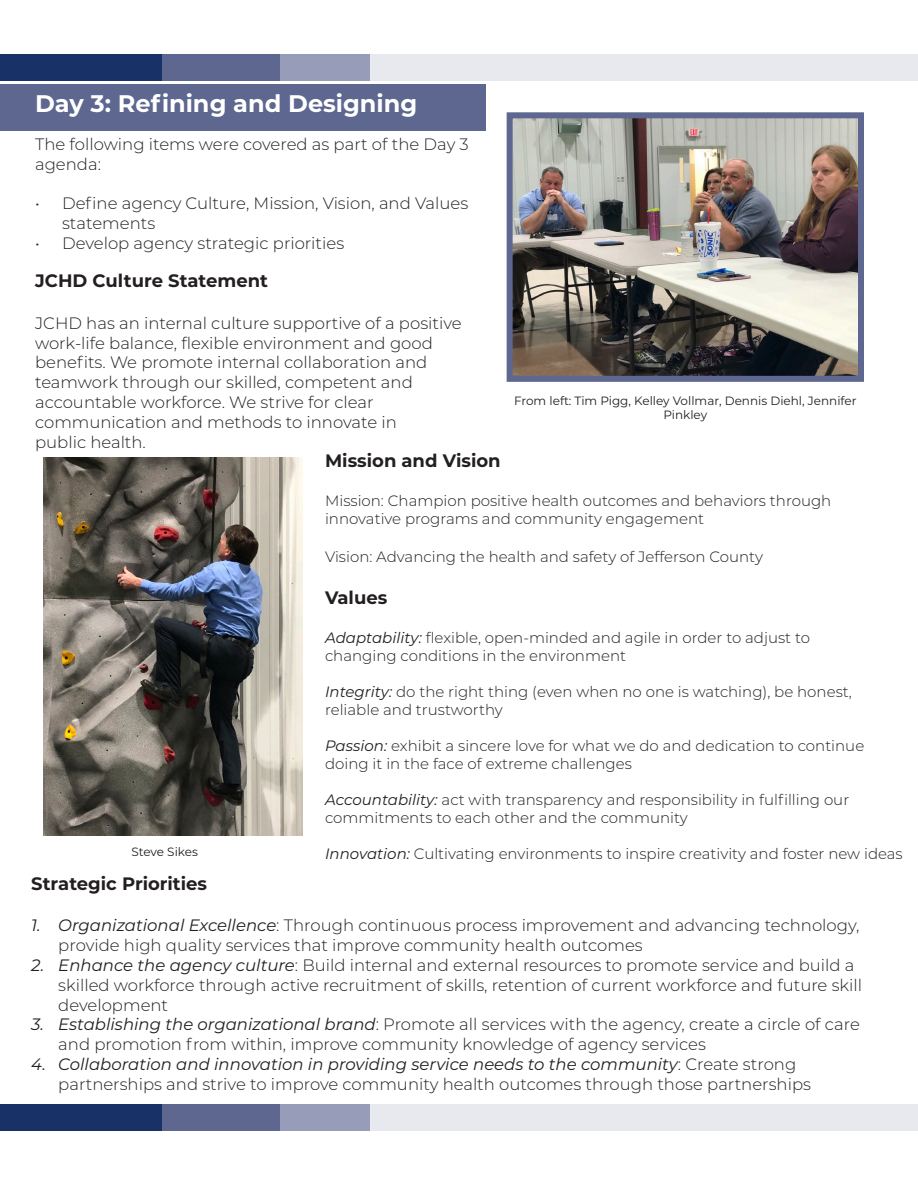
<style>
.page{position:relative;width:918px;height:1188px;background:#fff}
.page>*{position:absolute;margin:0;border:0;box-sizing:border-box;transform-origin:0 0}
.t1{font:700 24px "Montserrat";color:#fff}
.t2{font:700 18px "Montserrat";color:#231f20}
.t3{font:300 16.5px/19.8px "Montserrat";color:#231f20}
.t4{font:300 15px "Montserrat";color:#231f20}
.t5{font:12px/14.4px "Montserrat";color:#231f20;text-align:center}
.s1{font-weight:400;font-style:italic}
</style>
<div class="page">
<div style="left:0;top:54px;width:162px;height:27px;background:#183268"></div>
<div style="left:162px;top:54px;width:119px;height:27px;background:#5d678f"></div>
<div style="left:281px;top:54px;width:89px;height:27px;background:#979cb8"></div>
<div style="left:0;top:1104px;width:162px;height:27px;background:#183268"></div>
<div style="left:162px;top:1104px;width:119px;height:27px;background:#5d678f"></div>
<div style="left:281px;top:1104px;width:89px;height:27px;background:#979cb8"></div>
<div style="left:370px;top:54px;width:548px;height:27px;background:#e8e8ef"></div>
<div style="left:370px;top:1104px;width:548px;height:27px;background:#e8e8ef"></div>
<img style="left:514px;top:119px;width:343px;height:256px">
<div style="left:507px;top:112px;width:357px;height:270px;border:6px solid #5d678f"></div>
<div style="left:0;top:84px;width:486px;height:47px;background:#5d678f"></div>
<img style="left:43px;top:458px;width:259px;height:378px">
<p class="t1" style="left:35px;top:87px;width:384px">Day 3: Refining and Designing</p>
<p class="t3" style="left:35px;top:134px;width:435px">The following items were covered as part of the Day 3 agenda:</p>
<p class="t3" style="left:62px;top:193px;width:408px;text-indent:-27px">• Define agency Culture, Mission, Vision, and Values statements</p>
<p class="t3" style="left:35px;top:233px;width:311px">• Develop agency strategic priorities</p>
<p class="t2" style="left:35px;top:268px;width:235px">JCHD Culture Statement</p>
<p class="t3" style="left:35px;top:313px;width:428px">JCHD has an internal culture supportive of a positive work-life balance, flexible environment and good</p>
<p class="t3" style="left:35px;top:352px;width:394px">benefits. We promote internal collaboration and teamwork through our skilled, competent and</p>
<p class="t3" style="left:35px;top:392px;width:340px">accountable workforce. We strive for clear</p>
<p class="t3" style="left:35px;top:412px;width:363px">communication and methods to innovate in</p>
<p class="t3" style="left:35px;top:431px;width:112px">public health.</p>
<p class="t2" style="left:325px;top:447px;width:177px">Mission and Vision</p>
<p class="t4" style="left:325px;top:491px;width:508px">Mission: Champion positive health outcomes and behaviors through</p>
<p class="t4" style="left:325px;top:509px;width:380px">innovative programs and community engagement</p>
<p class="t4" style="left:325px;top:547px;width:439px">Vision: Advancing the health and safety of Jefferson County</p>
<p class="t2" style="left:325px;top:584px;width:64px">Values</p>
<p class="t4" style="left:325px;top:628px;width:486px"><span class="s1">Adaptability:</span> flexible, open-minded and agile in order to adjust to</p>
<p class="t4" style="left:325px;top:646px;width:303px">changing conditions in the environment</p>
<p class="t4" style="left:325px;top:682px;width:528px"><span class="s1">Integrity:</span> do the right thing (even when no one is watching), be honest,</p>
<p class="t4" style="left:325px;top:700px;width:179px">reliable and trustworthy</p>
<p class="t4" style="left:325px;top:736px;width:541px"><span class="s1">Passion:</span> exhibit a sincere love for what we do and dedication to continue</p>
<p class="t4" style="left:325px;top:754px;width:308px">doing it in the face of extreme challenges</p>
<p class="t4" style="left:325px;top:790px;width:526px"><span class="s1">Accountability:</span> act with transparency and responsibility in fulfilling our</p>
<p class="t4" style="left:325px;top:808px;width:364px">commitments to each other and the community</p>
<p class="t5" style="left:131px;top:844px;width:68px">Steve Sikes</p>
<p class="t4" style="left:325px;top:844px;width:579px"><span class="s1">Innovation:</span> Cultivating environments to inspire creativity and foster new ideas</p>
<p class="t2" style="left:31px;top:871px;width:177px">Strategic Priorities</p>
<p class="t3" style="left:58px;top:915px;width:803px;text-indent:-27px"><span class="s1">1. Organizational Excellence</span>: Through continuous process improvement and advancing technology, provide high quality services that improve community health outcomes</p>
<p class="t3" style="left:58px;top:955px;width:805px;text-indent:-27px"><span class="s1">2. Enhance the agency culture</span>: Build internal and external resources to promote service and build a skilled workforce through active recruitment of skills, retention of current workforce and future skill development</p>
<p class="t3" style="left:58px;top:1014px;width:803px;text-indent:-27px"><span class="s1">3. Establishing the organizational brand</span>: Promote all services with the agency, create a circle of care and promotion from within, improve community knowledge of agency services</p>
<p class="t3" style="left:58px;top:1054px;width:754px;text-indent:-27px"><span class="s1">4. Collaboration and innovation in providing service needs to the community</span>: Create strong partnerships and strive to improve community health outcomes through those partnerships</p>
<p class="t5" style="left:514px;top:393px;width:344px">From left: Tim Pigg, Kelley Vollmar, Dennis Diehl, Jennifer<br>Pinkley</p>
</div>
